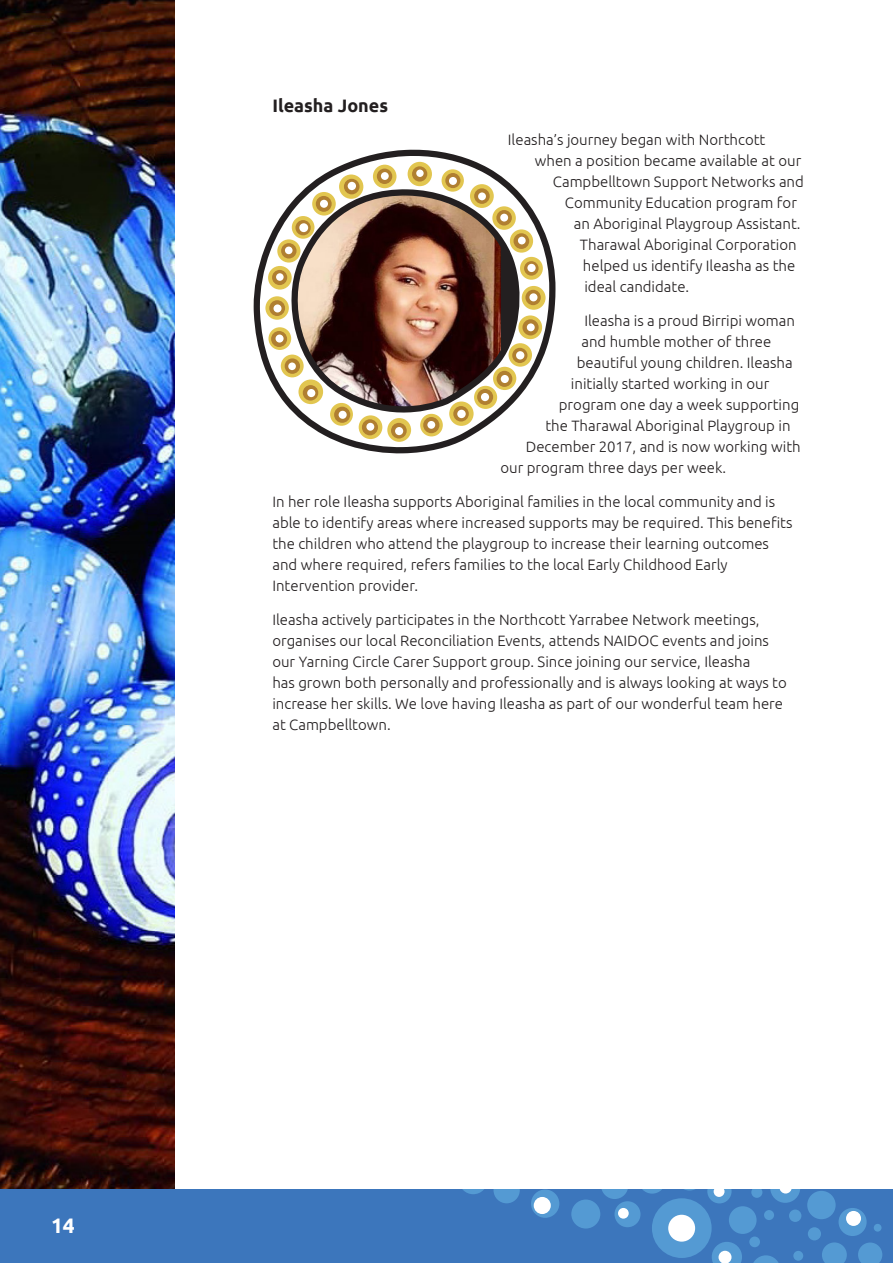
<style>
.page{position:relative;width:893px;height:1263px;background:#fff}
.page>*{position:absolute;margin:0;border:0;box-sizing:border-box;transform-origin:0 0}
.t1{font:700 21px "Ubuntu";color:#fff}
.t2{font:700 18px "Ubuntu";color:#231f20}
.t3{font:300 15px/21px "Ubuntu";color:#231f20}
</style>
<div class="page">
<svg style="left:0;top:1189px;width:893px;height:74px;background:#3f7abe"></svg>
<div style="left:534px;top:1197px;width:17px;height:17px;background:#fff;border-radius:50%"></div>
<div style="left:618px;top:1208px;width:11px;height:10px;background:#fff;border-radius:50%"></div>
<div style="left:668px;top:1215px;width:27px;height:26px;background:#fff;border-radius:50%"></div>
<div style="left:718px;top:1251px;width:13px;height:12px;background:#fff;border-radius:50%"></div>
<svg style="left:676px;top:1189px;width:56px;height:14px"></svg>
<svg style="left:770px;top:1189px;width:30px;height:14px"></svg>
<div style="left:846px;top:1211px;width:15px;height:15px;background:#fff;border-radius:50%"></div>
<img style="left:0;top:0;width:174px;height:1188px">
<img style="left:254px;top:150px;width:301px;height:303px">
<h1 class="t1" style="left:51px;top:1212px;width:25px">14</h1>
<p class="t2" style="left:272px;top:94px;width:117px">Ileasha Jones</p>
<p class="t3" style="left:508px;top:129px;width:259px">Ileasha’s journey began with Northcott</p>
<p class="t3" style="left:535px;top:150px;width:268px">when a position became available at our</p>
<p class="t3" style="left:553px;top:171px;width:252px">Campbelltown Support Networks and</p>
<p class="t3" style="left:565px;top:192px;width:234px">Community Education program for</p>
<p class="t3" style="left:574px;top:213px;width:228px">an Aboriginal Playgroup Assistant.</p>
<p class="t3" style="left:580px;top:234px;width:218px">Tharawal Aboriginal Corporation</p>
<p class="t3" style="left:583px;top:255px;width:214px">helped us identify Ileasha as the</p>
<p class="t3" style="left:584px;top:276px;width:106px">ideal candidate.</p>
<p class="t3" style="left:584px;top:310px;width:212px">Ileasha is a proud Birripi woman</p>
<p class="t3" style="left:581px;top:331px;width:192px">and humble mother of three</p>
<p class="t3" style="left:577px;top:352px;width:217px">beautiful young children. Ileasha</p>
<p class="t3" style="left:571px;top:373px;width:200px">initially started working in our</p>
<p class="t3" style="left:559px;top:394px;width:242px">program one day a week supporting</p>
<p class="t3" style="left:545px;top:415px;width:247px">the Tharawal Aboriginal Playgroup in</p>
<p class="t3" style="left:526px;top:436px;width:276px">December 2017, and is now working with</p>
<p class="t3" style="left:500px;top:457px;width:227px">our program three days per week.</p>
<p class="t3" style="left:272px;top:491px;width:522px">In her role Ileasha supports Aboriginal families in the local community and is able to identify areas where increased supports may be required. This benefits the children who attend the playgroup to increase their learning outcomes and where required, refers families to the local Early Childhood Early Intervention provider.</p>
<p class="t3" style="left:272px;top:608px;width:516px">Ileasha actively participates in the Northcott Yarrabee Network meetings, organises our local Reconciliation Events, attends NAIDOC events and joins our Yarning Circle Carer Support group. Since joining our service, Ileasha<br>has grown both personally and professionally and is always looking at ways to increase her skills. We love having Ileasha as part of our wonderful team here at Campbelltown.</p>
</div>
